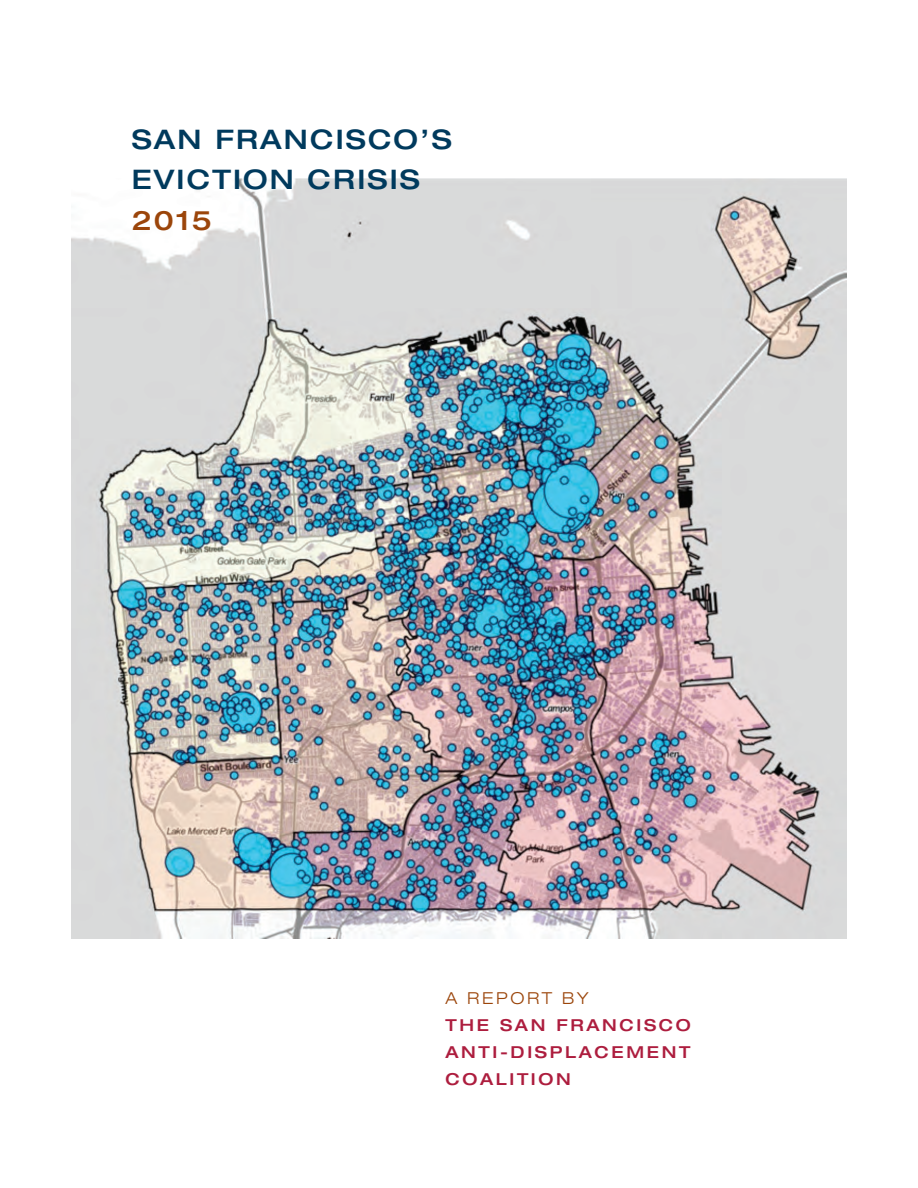
<style>
.page{position:relative;width:918px;height:1188px;background:#fff}
.page>*{position:absolute;margin:0;border:0;box-sizing:border-box;transform-origin:0 0}
.Cover_title{font:500 expanded 27px/40.5px "Helvetica Neue";letter-spacing:.08em;color:#003a5d}
.Cover_title-2{font:500 expanded 27px "Helvetica Neue";color:#9b450a}
.Cover_subhead{font:500 expanded 16.5px "Helvetica Neue";letter-spacing:.16em;color:#ad1d3e}
.Cover_subhead-2{font:300 expanded 16.5px "Helvetica Neue";letter-spacing:.16em;color:#9b450a}
</style>
<div class="page">
<img style="left:72px;top:178px;width:774px;height:760px">
<p class="Cover_title" style="left:132px;top:118px;width:322px">SAN FRANCISCO’S<br>EVICTION CRISIS</p>
<p class="Cover_title-2" style="left:132px;top:203px;width:81px">2015</p>
<p class="Cover_subhead-2" style="left:446px;top:989px;width:144px">A REPORT BY</p>
<p class="Cover_subhead" style="left:446px;top:1015px;width:247px">THE SAN FRANCISCO</p>
<p class="Cover_subhead" style="left:446px;top:1042px;width:246px">ANTI-DISPLACEMENT</p>
<p class="Cover_subhead" style="left:446px;top:1069px;width:127px">COALITION</p>
</div>
